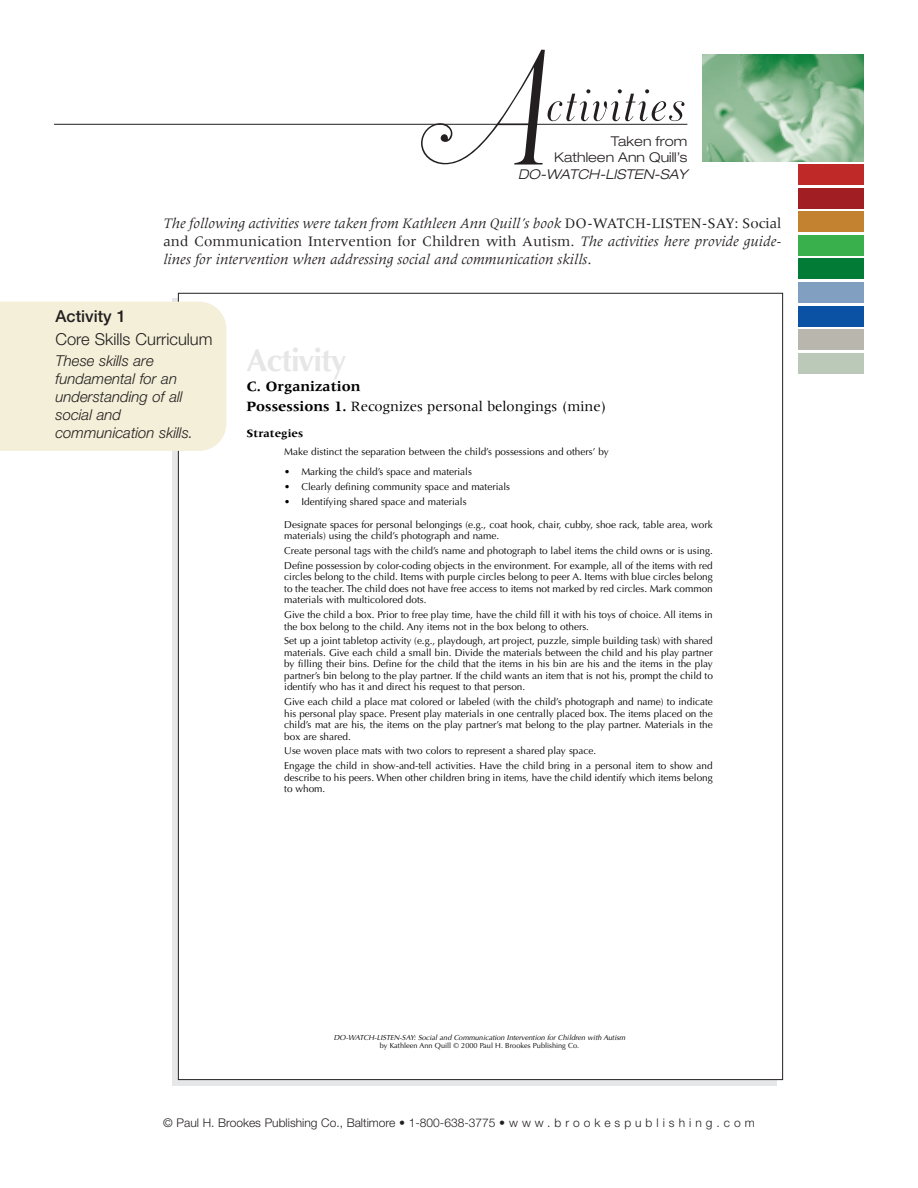
<style>
.page{position:relative;width:918px;height:1188px;background:#fff}
.page>*{position:absolute;margin:0;border:0;box-sizing:border-box;transform-origin:0 0}
.t1{font:195px "Dorchester Script";color:#231f20}
.t2{font:75px "Dorchester Script";letter-spacing:.01em;color:#231f20}
.t3{font:700 31.5px "Optima";letter-spacing:-.03em;color:#e6e6e6}
.t4{font:300 16.5px "Helvetica Neue";color:#231f20}
.t5{font:500 16.5px "Helvetica Neue";color:#231f20}
.t6{font:italic 15px/18px "Meridien";color:#231f20;text-align:justify}
.t7{font:italic 300 15px/18px "Helvetica Neue";color:#231f20}
.t8{font:14.7px/20px "Meridien";color:#000}
.t9{font:300 expanded 13.5px/16.2px "Helvetica Neue";color:#231f20;text-align:right}
.t10{font:italic 300 expanded 13.5px "Helvetica Neue";color:#231f20}
.t11{font:300 12px "Helvetica Neue";color:#231f20}
.t12{font:700 11.55px "Meridien";color:#000}
.t13{font:10.05px/11.6px "Optima";color:#000}
.t14{font:italic 7.35px "Optima";color:#000}
.t15{font:7.35px "Optima";color:#000}
.s1{font-style:normal}
.s2{font-weight:700}
</style>
<div class="page">
<hr style="left:54px;top:124px;width:633px;height:1px;background:#231f20">
<div style="left:799px;top:164px;width:65px;height:21px;background:#bf2a29"></div>
<div style="left:799px;top:188px;width:65px;height:20px;background:#a11e22"></div>
<div style="left:799px;top:212px;width:65px;height:20px;background:#c28230"></div>
<div style="left:799px;top:235px;width:65px;height:20px;background:#39b04c"></div>
<div style="left:799px;top:259px;width:65px;height:20px;background:#017b35"></div>
<div style="left:799px;top:282px;width:65px;height:20px;background:#819fc0"></div>
<div style="left:799px;top:306px;width:65px;height:20px;background:#0b51a4"></div>
<div style="left:799px;top:330px;width:65px;height:20px;background:#b8b6ad"></div>
<div style="left:799px;top:353px;width:65px;height:21px;background:#bbc9b8"></div>
<div style="left:0;top:302px;width:226px;height:149px;background:#f3efd8"></div>
<img style="left:702px;top:54px;width:162px;height:108px">
<h1 class="t1" style="left:412px;top:-17px;width:136px">A</h1>
<h2 class="t2" style="left:545px;top:51px;width:141px">ctivities</h2>
<h3 class="t9" style="left:554px;top:135px;width:135px">Taken from<br>Kathleen Ann Quill’s</h3>
<h3 class="t10" style="left:518px;top:169px;width:171px">DO-WATCH-LISTEN-SAY</h3>
<p class="t6" style="left:163px;top:216px;width:620px">The following activities were taken from Kathleen Ann Quill’s book <span class="s1">DO-WATCH-LISTEN-SAY: Social and Communication Intervention for Children with Autism.</span> The activities here provide guide&shy;lines for intervention when addressing social and communication skills<span class="s1">.</span></p>
<h3 class="t5" style="left:55px;top:311px;width:72px">Activity 1</h3>
<h3 class="t4" style="left:55px;top:333px;width:159px">Core Skills Curriculum</h3>
<h3 class="t7" style="left:55px;top:353px;width:139px">These skills are fundamental for an understanding of all social and communication skills.</h3>
<h3 class="t3" style="left:246px;top:348px;width:102px">Activity</h3>
<h3 class="t8" style="left:246px;top:377px;width:362px"><span class="s2">C. Organization<br>Possessions 1.</span> Recognizes personal belongings (mine)</h3>
<p class="t12" style="left:246px;top:429px;width:58px">Strategies</p>
<p class="t13" style="left:284px;top:447px;width:326px">Make distinct the separation between the child’s possessions and others’ by</p>
<p class="t13" style="left:284px;top:467px;width:189px">• Marking the child’s space and materials</p>
<p class="t13" style="left:284px;top:482px;width:227px">• Clearly defining community space and materials</p>
<p class="t13" style="left:284px;top:496px;width:184px">• Identifying shared space and materials</p>
<p class="t13" style="left:284px;top:519px;width:430px">Designate spaces for personal belongings (e.g., coat hook, chair, cubby, shoe rack, table area, work materials) using the child’s photograph and name.</p>
<p class="t13" style="left:284px;top:544px;width:430px;line-height:14.7px">Create personal tags with the child’s name and photograph to label items the child owns or is using.<br>Define possession by color-coding objects in the environment. For example, all of the items with red</p>
<p class="t13" style="left:284px;top:572px;width:430px;text-align:justify">circles belong to the child. Items with purple circles belong to peer A. Items with blue circles belong to the teacher. The child does not have free access to items not marked by red circles. Mark common materials with multicolored dots.</p>
<p class="t13" style="left:284px;top:610px;width:430px">Give the child a box. Prior to free play time, have the child fill it with his toys of choice. All items in the box belong to the child. Any items not in the box belong to others.</p>
<p class="t13" style="left:284px;top:636px;width:430px;text-align:justify">Set up a joint tabletop activity (e.g., playdough, art project, puzzle, simple building task) with shared materials. Give each child a small bin. Divide the materials between the child and his play partner by filling their bins. Define for the child that the items in his bin are his and the items in the play partner’s bin belong to the play partner. If the child wants an item that is not his, prompt the child to identify who has it and direct his request to that person.</p>
<p class="t13" style="left:284px;top:697px;width:430px;text-align:justify">Give each child a place mat colored or labeled (with the child’s photograph and name) to indicate his personal play space. Present play materials in one centrally placed box. The items placed on the child’s mat are his, the items on the play partner’s mat belong to the play partner. Materials in the box are shared.</p>
<p class="t13" style="left:284px;top:745px;width:430px;line-height:14.7px">Use woven place mats with two colors to represent a shared play space.<br>Engage the child in show-and-tell activities. Have the child bring in a personal item to show and</p>
<p class="t13" style="left:284px;top:773px;width:430px">describe to his peers. When other children bring in items, have the child identify which items belong to whom.</p>
<p class="t14" style="left:334px;top:1034px;width:293px">DO-WATCH-LISTEN-SAY: Social and Communication Intervention for Children with Autism</p>
<p class="t15" style="left:380px;top:1043px;width:201px">by Kathleen Ann Quill © 2000 Paul H. Brookes Publishing Co.</p>
<p class="t11" style="left:163px;top:1118px;width:593px">© Paul H. Brookes Publishing Co., Baltimore • 1-800-638-3775 • w w w . b r o o k e s p u b l i s h i n g . c o m</p>
</div>
